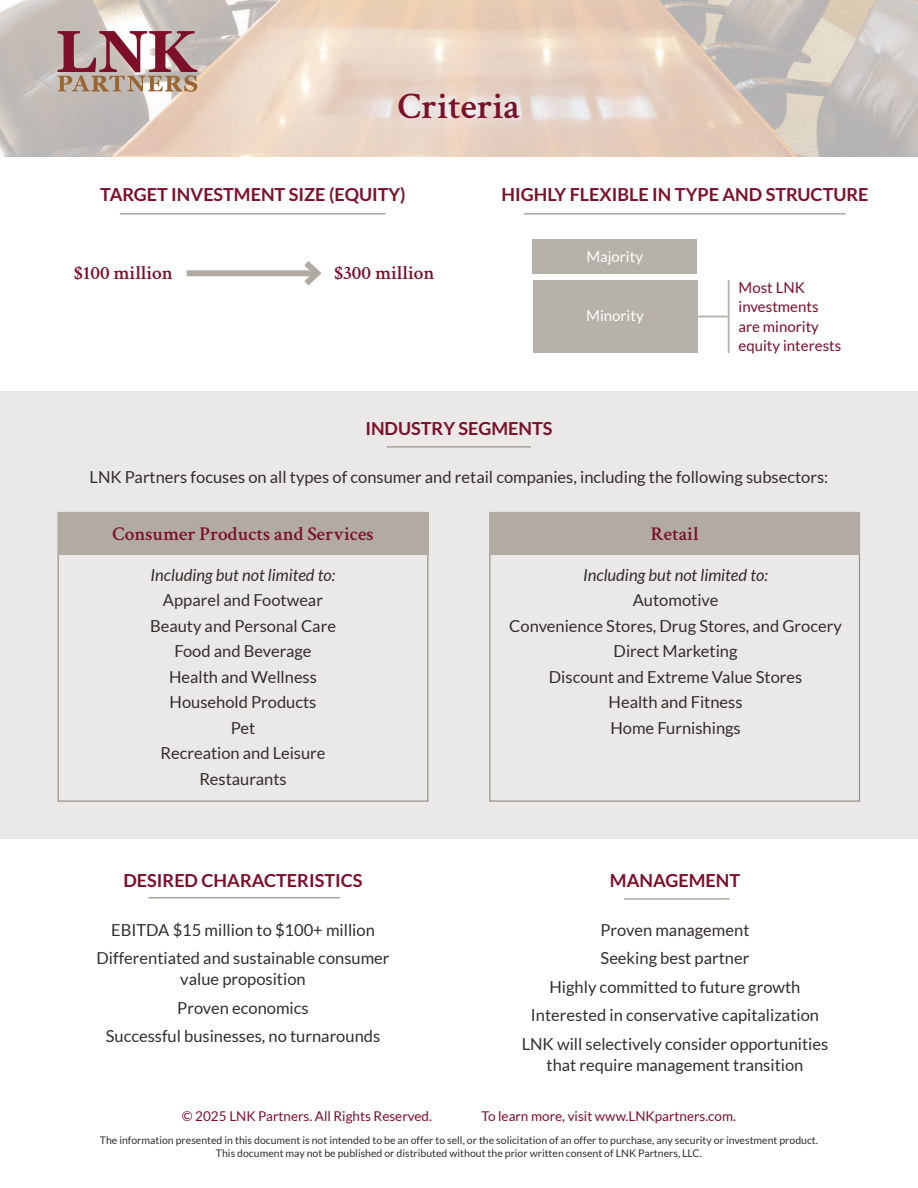
<style>
.page{position:relative;width:918px;height:1188px;background:#fff}
.page>*{position:absolute;margin:0;border:0;box-sizing:border-box;transform-origin:0 0}
.t1{font:600 37.5px "Crimson Text";color:#7d0f29}
.t2{font:600 19.5px "Crimson Text";color:#7d0f29}
.t3{font:700 18px "Lato";color:#7d0f29}
.t4{font:16.5px/21px "Lato";color:#332e2c;text-align:center}
.t5{font:italic 16.5px "Lato";color:#332e2c}
.t6{font:15px "Lato";color:#7d0f29}
.t7{font:15px "Lato";color:#fff}
.t8{font:13.5px "Lato";color:#7d0f29}
.t9{font:10.5px/13.5px "Lato";color:#332e2c;text-align:center}
</style>
<div class="page">
<img style="left:0;top:0;width:918px;height:156px">
<svg style="left:58px;top:31px;width:139px;height:61px;background:#b28b8a"></svg>
<hr style="left:624px;top:898px;width:106px;height:2px;background:#978f84">
<hr style="left:148px;top:897px;width:192px;height:1px;background:#978f84">
<div style="left:0;top:392px;width:918px;height:447px;background:#eae9e7"></div>
<hr style="left:387px;top:446px;width:144px;height:2px;background:#978f84">
<div style="left:58px;top:513px;width:370px;height:42px;background:#b1aba3"></div>
<div style="left:489px;top:513px;width:371px;height:42px;background:#b1aba3"></div>
<div style="left:187px;top:270px;width:130px;height:6px;background:#b1aba3"></div>
<svg style="left:298px;top:261px;width:24px;height:25px"></svg>
<hr style="left:524px;top:213px;width:322px;height:1px;background:#978f84">
<hr style="left:120px;top:213px;width:266px;height:1px;background:#978f84">
<div style="left:533px;top:240px;width:164px;height:34px;background:#b6b1a9"></div>
<hr style="left:688px;top:316px;width:40px;height:1px;background:#b6b1a9">
<hr style="left:728px;top:280px;width:2px;height:73px;background:#b6b1a9">
<div style="left:533px;top:280px;width:164px;height:73px;background:#b6b1a9"></div>
<p class="t1" style="left:398px;top:79px;width:124px">Criteria</p>
<p class="t3" style="left:100px;top:184px;width:307px">TARGET INVESTMENT SIZE (EQUITY)</p>
<p class="t2" style="left:74px;top:259px;width:100px">$100 million</p>
<p class="t2" style="left:335px;top:259px;width:101px">$300 million</p>
<p class="t3" style="left:501px;top:184px;width:369px">HIGHLY FLEXIBLE IN TYPE AND STRUCTURE</p>
<p class="t7" style="left:586px;top:248px;width:58px">Majority</p>
<p class="t7" style="left:586px;top:308px;width:59px">Minority</p>
<p class="t6" style="left:739px;top:279px;width:68px">Most LNK</p>
<p class="t6" style="left:739px;top:298px;width:82px">investments</p>
<p class="t6" style="left:739px;top:318px;width:82px">are minority</p>
<p class="t6" style="left:739px;top:337px;width:104px">equity interests</p>
<p class="t3" style="left:365px;top:418px;width:189px">INDUSTRY SEGMENTS</p>
<p class="t4" style="left:90px;top:466px;width:740px">LNK Partners focuses on all types of consumer and retail companies, including the following subsectors:</p>
<p class="t2" style="left:113px;top:520px;width:262px">Consumer Products and Services</p>
<p class="t5" style="left:151px;top:566px;width:186px">Including but not limited to:</p>
<p class="t4" style="left:163px;top:590px;width:162px">Apparel and Footwear</p>
<p class="t4" style="left:150px;top:615px;width:187px">Beauty and Personal Care</p>
<p class="t4" style="left:174px;top:641px;width:139px">Food and Beverage</p>
<p class="t4" style="left:169px;top:666px;width:149px">Health and Wellness</p>
<p class="t4" style="left:170px;top:692px;width:148px">Household Products</p>
<p class="t4" style="left:231px;top:717px;width:26px">Pet</p>
<p class="t4" style="left:160px;top:743px;width:167px">Recreation and Leisure</p>
<p class="t4" style="left:199px;top:768px;width:89px">Restaurants</p>
<p class="t2" style="left:651px;top:520px;width:49px">Retail</p>
<p class="t5" style="left:583px;top:566px;width:186px">Including but not limited to:</p>
<p class="t4" style="left:633px;top:590px;width:87px">Automotive</p>
<p class="t4" style="left:509px;top:615px;width:334px">Convenience Stores, Drug Stores, and Grocery</p>
<p class="t4" style="left:614px;top:641px;width:125px">Direct Marketing</p>
<p class="t4" style="left:549px;top:666px;width:255px">Discount and Extreme Value Stores</p>
<p class="t4" style="left:609px;top:692px;width:136px">Health and Fitness</p>
<p class="t4" style="left:610px;top:717px;width:132px">Home Furnishings</p>
<p class="t3" style="left:124px;top:870px;width:240px">DESIRED CHARACTERISTICS</p>
<p class="t3" style="left:610px;top:870px;width:132px">MANAGEMENT</p>
<p class="t4" style="left:111px;top:919px;width:265px">EBITDA $15 million to $100+ million</p>
<p class="t4" style="left:96px;top:948px;width:295px">Differentiated and sustainable consumer value proposition</p>
<p class="t4" style="left:177px;top:997px;width:133px">Proven economics</p>
<p class="t4" style="left:106px;top:1026px;width:276px">Successful businesses, no turnarounds</p>
<p class="t4" style="left:601px;top:919px;width:150px">Proven management</p>
<p class="t4" style="left:601px;top:948px;width:150px">Seeking best partner</p>
<p class="t4" style="left:550px;top:976px;width:252px">Highly committed to future growth</p>
<p class="t4" style="left:531px;top:1005px;width:290px">Interested in conservative capitalization</p>
<p class="t4" style="left:522px;top:1033px;width:308px">LNK will selectively consider opportunities that require management transition</p>
<p class="t8" style="left:182px;top:1108px;width:252px">© 2025 LNK Partners. All Rights Reserved.</p>
<p class="t8" style="left:482px;top:1108px;width:256px">To learn more, visit www.LNKpartners.com.</p>
<p class="t9" style="left:100px;top:1133px;width:720px">The information presented in this document is not intended to be an offer to sell, or the solicitation of an offer to purchase, any security or investment product.<br>This document may not be published or distributed without the prior written consent of LNK Partners, LLC.</p>
</div>
